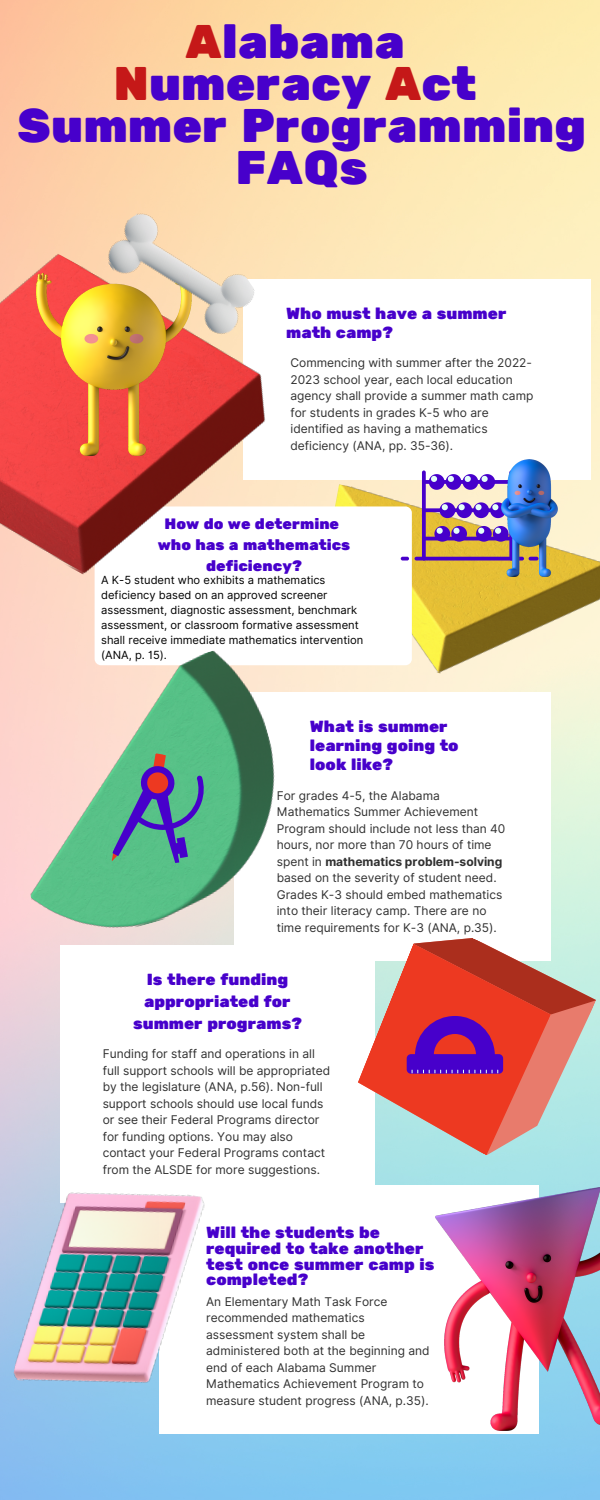
<style>
.page{position:relative;width:600px;height:1500px;background:#fff}
.page>*{position:absolute;margin:0;border:0;box-sizing:border-box;transform-origin:0 0}
.t1{font:47px/42px "Rubik One";color:#4700cb;text-align:center}
.t2{font:16px/15.8px "Rubik One";color:#4700cb}
.t3{font:15px/21px "Rubik One";color:#4700cb;text-align:center}
.t4{font:12px/16.5px "Inter";color:#303030}
.t5{font:11.2px/15px "Inter";color:#000}
.s1{color:#c51818}
.s2{font-weight:700}
</style>
<div class="page">
<img style="left:308px;top:484px;width:292px;height:216px">
<div style="left:234px;top:692px;width:317px;height:269px;background:#fff"></div>
<div style="left:95px;top:506px;width:317px;height:159px;background:#fff;border-radius:6px"></div>
<img style="left:0;top:213px;width:288px;height:403px">
<svg style="left:422px;top:470px;width:4px;height:91px"></svg>
<svg style="left:422px;top:508px;width:91px;height:4px"></svg>
<svg style="left:422px;top:480px;width:91px;height:4px"></svg>
<hr style="left:422px;top:537px;width:91px;height:3px;background:#4700cb;border-radius:2px">
<svg style="left:415px;top:557px;width:109px;height:4px"></svg>
<svg style="left:401px;top:557px;width:8px;height:4px"></svg>
<svg style="left:429px;top:474px;width:66px;height:16px"></svg>
<svg style="left:440px;top:502px;width:61px;height:16px"></svg>
<svg style="left:434px;top:526px;width:33px;height:16px"></svg>
<svg style="left:476px;top:526px;width:25px;height:16px"></svg>
<img style="left:501px;top:460px;width:57px;height:117px">
<img style="left:36px;top:274px;width:156px;height:182px">
<img style="left:94px;top:183px;width:172px;height:183px">
<img style="left:0;top:642px;width:308px;height:310px">
<svg style="left:110px;top:752px;width:100px;height:112px;background:#5c9391"></svg>
<svg style="left:375px;top:1074px;width:225px;height:98px;background:#abe4e6"></svg>
<svg style="left:358px;top:960px;width:198px;height:198px;background:#db9083"></svg>
<svg style="left:407px;top:918px;width:193px;height:156px;background:#c9737d"></svg>
<img style="left:13px;top:1172px;width:192px;height:233px">
<img style="left:436px;top:1187px;width:164px;height:244px">
<p class="t1" style="left:185px;top:23px;width:221px"><span class="s1">A</span>labama</p>
<h1 class="t1" style="left:17px;top:65px;width:570px"><span class="s1">N</span>umeracy <span class="s1">A</span>ct<br>Summer Programming<br>FAQs</h1>
<p class="t2" style="left:286px;top:306px;width:222px">Who must have a summer</p>
<h3 class="t2" style="left:286px;top:325px;width:108px">math camp?</h3>
<p class="t4" style="left:291px;top:355px;width:244px">Commencing with summer after the 2022- 2023 school year, each local education agency shall provide a summer math camp for students in grades K-5 who are identified as having a mathematics deficiency (ANA, pp. 35-36).</p>
<p class="t3" style="left:158px;top:514px;width:194px">How do we determine who has a mathematics deficiency?</p>
<p class="t5" style="left:101px;top:572px;width:264px">A K-5 student who exhibits a mathematics deficiency based on an approved screener assessment, diagnostic assessment, benchmark assessment, or classroom formative assessment shall receive immediate mathematics intervention (ANA, p. 15).</p>
<h3 class="t2" style="left:310px;top:718px;width:150px;line-height:18.7px">What is summer learning going to look like?</h3>
<p class="t4" style="left:277px;top:787px;width:230px">For grades 4-5, the Alabama Mathematics Summer Achievement Program should include not less than 40 hours, nor more than 70 hours of time spent in <span class="s2">mathematics problem-solving </span>based on the severity of student need.<br>Grades K-3 should embed mathematics into their literacy camp. There are no time requirements for K-3 (ANA, p.35).</p>
<h3 class="t2" style="left:133px;top:969px;width:170px;line-height:21.8px;text-align:center">Is there funding appropriated for summer programs?</h3>
<p class="t4" style="left:103px;top:1046px;width:229px">Funding for staff and operations in all full support schools will be appropriated by the legislature (ANA, p.56). Non-full support schools should use local funds or see their Federal Programs director for funding options. You may also contact your Federal Programs contact from the ALSDE for more suggestions.</p>
<h3 class="t2" style="left:206px;top:1225px;width:230px">Will the students be required to take another test once summer camp is completed?</h3>
<p class="t4" style="left:206px;top:1293px;width:225px">An Elementary Math Task Force recommended mathematics assessment system shall be administered both at the beginning and end of each Alabama Summer<br>Mathematics Achievement Program to measure student progress (ANA, p.35).</p>
</div>
